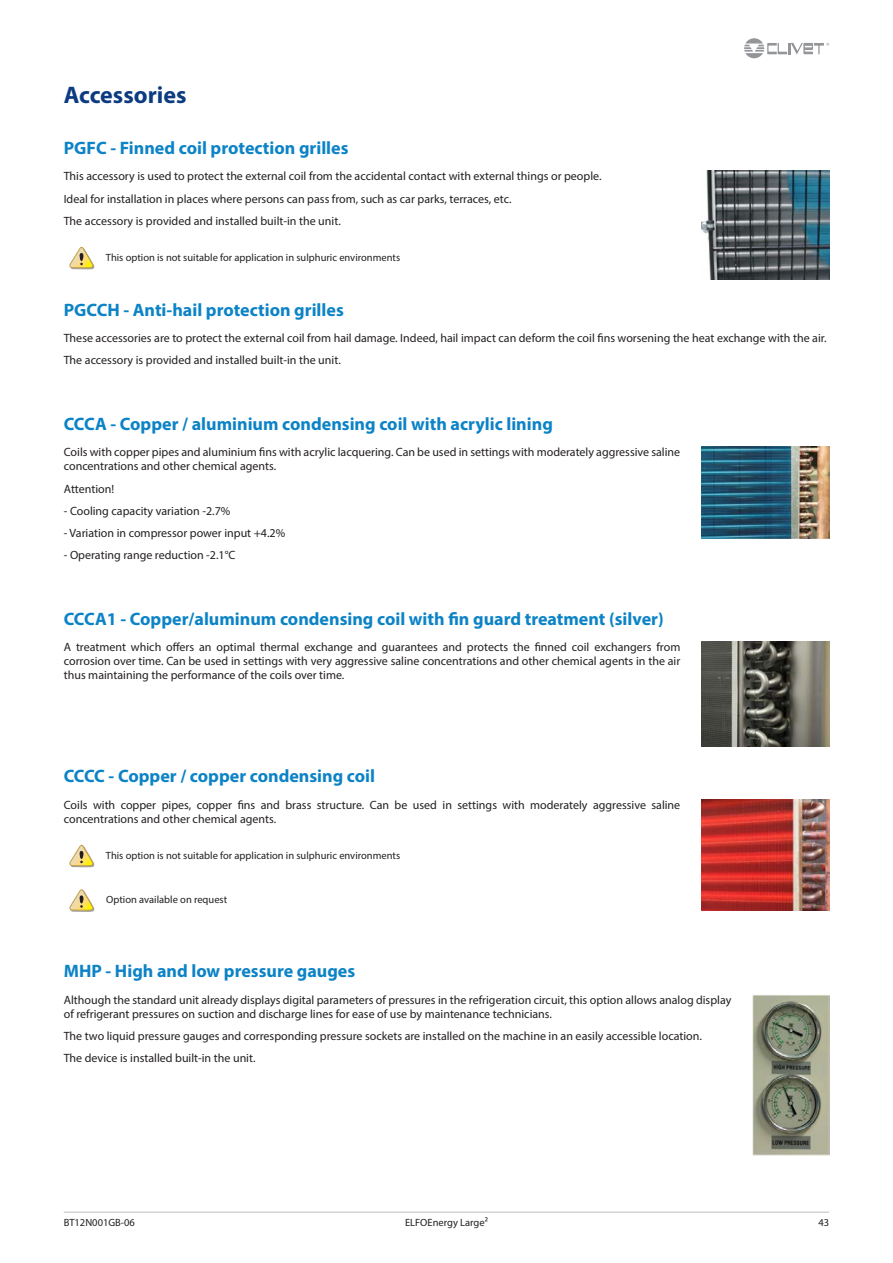
<style>
.page{position:relative;width:893px;height:1263px;background:#fff}
.page>*{position:absolute;margin:0;border:0;box-sizing:border-box;transform-origin:0 0}
.t1{font:700 24px "Myriad Pro";color:#0c3b81}
.t2{font:700 18px "Myriad Pro";color:#0c83c6}
.t3{font:12px/13.8px "Myriad Pro";color:#231f20}
.t4{font:10.5px "Myriad Pro";color:#231f20}
</style>
<div class="page">
<svg style="left:744px;top:38px;width:85px;height:20px"></svg>
<hr style="left:64px;top:1212px;width:765px;height:1px;background:#bcbdc0">
<img style="left:702px;top:171px;width:127px;height:109px">
<svg style="left:69px;top:246px;width:26px;height:24px"></svg>
<img style="left:702px;top:447px;width:127px;height:92px">
<img style="left:702px;top:642px;width:127px;height:104px">
<img style="left:702px;top:799px;width:127px;height:112px">
<svg style="left:69px;top:844px;width:26px;height:24px"></svg>
<svg style="left:69px;top:889px;width:26px;height:23px"></svg>
<img style="left:753px;top:994px;width:76px;height:161px">
<h1 class="t1" style="left:64px;top:79px;width:124px">Accessories</h1>
<h2 class="t2" style="left:64px;top:136px;width:286px">PGFC - Finned coil protection grilles</h2>
<p class="t3" style="left:64px;top:165px;width:539px;line-height:22.4px">This accessory is used to protect the external coil from the accidental contact with external things or people.<br>Ideal for installation in places where persons can pass from, such as car parks, terraces, etc.<br>The accessory is provided and installed built-in the unit.</p>
<p class="t4" style="left:106px;top:251px;width:296px">This option is not suitable for application in sulphuric environments</p>
<h2 class="t2" style="left:64px;top:298px;width:282px">PGCCH - Anti-hail protection grilles</h2>
<p class="t3" style="left:64px;top:327px;width:764px;line-height:22.4px">These accessories are to protect the external coil from hail damage. Indeed, hail impact can deform the coil fins worsening the heat exchange with the air.<br>The accessory is provided and installed built-in the unit.</p>
<h2 class="t2" style="left:64px;top:412px;width:491px">CCCA - Copper / aluminium condensing coil with acrylic lining</h2>
<p class="t3" style="left:64px;top:445px;width:618px">Coils with copper pipes and aluminium fins with acrylic lacquering. Can be used in settings with moderately aggressive saline concentrations and other chemical agents.</p>
<p class="t3" style="left:64px;top:481px;width:52px">Attention!</p>
<p class="t3" style="left:64px;top:504px;width:168px">- Cooling capacity variation -2.7%</p>
<p class="t3" style="left:64px;top:526px;width:223px">- Variation in compressor power input +4.2%</p>
<p class="t3" style="left:64px;top:548px;width:173px">- Operating range reduction -2.1°C</p>
<h2 class="t2" style="left:64px;top:607px;width:601px">CCCA1 - Copper/aluminum condensing coil with fin guard treatment (silver)</h2>
<p class="t3" style="left:64px;top:640px;width:618px;text-align:justify">A treatment which offers an optimal thermal exchange and guarantees and protects the finned coil exchangers from corrosion over time. Can be used in settings with very aggressive saline concentrations and other chemical agents in the air thus maintaining the performance of the coils over time.</p>
<h2 class="t2" style="left:64px;top:764px;width:313px">CCCC - Copper / copper condensing coil</h2>
<p class="t3" style="left:64px;top:798px;width:618px">Coils with copper pipes, copper fins and brass structure. Can be used in settings with moderately aggressive saline concentrations and other chemical agents.</p>
<p class="t4" style="left:106px;top:849px;width:296px">This option is not suitable for application in sulphuric environments</p>
<p class="t4" style="left:106px;top:893px;width:122px">Option available on request</p>
<h2 class="t2" style="left:64px;top:959px;width:293px">MHP - High and low pressure gauges</h2>
<p class="t3" style="left:64px;top:993px;width:669px">Although the standard unit already displays digital parameters of pressures in the refrigeration circuit, this option allows analog display of refrigerant pressures on suction and discharge lines for ease of use by maintenance technicians.</p>
<p class="t3" style="left:64px;top:1024px;width:640px;line-height:22.4px">The two liquid pressure gauges and corresponding pressure sockets are installed on the machine in an easily accessible location.<br>The device is installed built-in the unit.</p>
<p class="t4" style="left:64px;top:1216px;width:73px">BT12N001GB-06</p>
<p class="t4" style="left:405px;top:1216px;width:84px">ELFOEnergy Large²</p>
<p class="t4" style="left:818px;top:1216px;width:12px">43</p>
</div>
